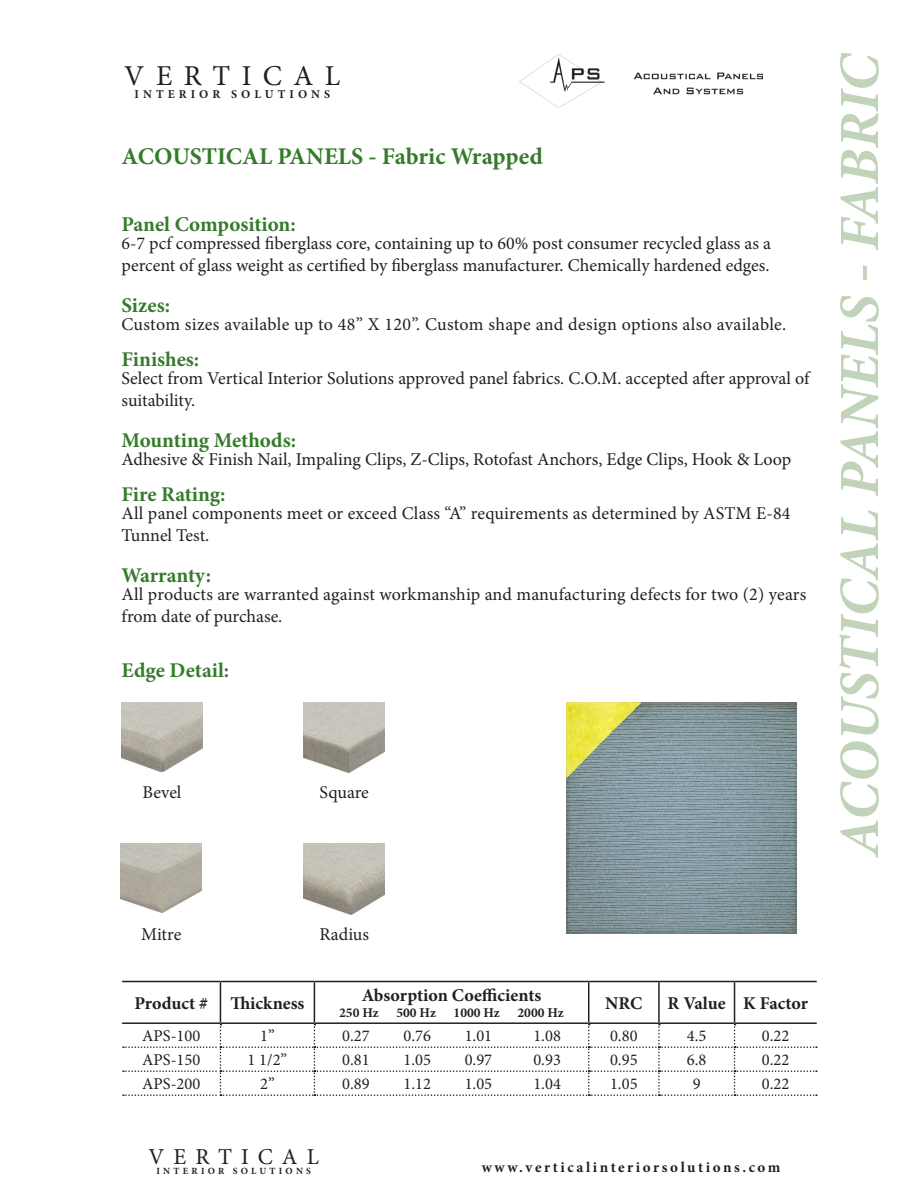
<style>
.page{position:relative;width:918px;height:1188px;background:#fff}
.page>*{position:absolute;margin:0;border:0;box-sizing:border-box;transform-origin:0 0}
.t1{font:italic 700 57px "Minion Pro";letter-spacing:-.005em;color:#c1d4b9}
.t2{font:28.8px "Minion Pro";letter-spacing:.4em;color:#231f20}
.t3{font:700 24px "Minion Pro";color:#357b2b}
.t4{font:22.8px "Minion Pro";letter-spacing:.4em;color:#231f20}
.t5{font:700 21px "Minion Pro";color:#357b2b}
.t6{font:18px/21.6px "Minion Pro";color:#231f20}
.t7{font:700 18px "Minion Pro";color:#231f20}
.t8{font:16.5px "Minion Pro";color:#231f20}
.t9{font:700 15px "Minion Pro";letter-spacing:.17em;color:#231f20}
.t10{font:700 13.5px "Minion Pro";color:#231f20}
.t11{font:700 12px "Minion Pro";letter-spacing:.34em;color:#231f20}
.t12{font:700 9.45px "Minion Pro";letter-spacing:.34em;color:#231f20}
</style>
<div class="page">
<img style="left:520px;top:55px;width:243px;height:52px">
<img style="left:122px;top:702px;width:80px;height:69px">
<img style="left:304px;top:702px;width:81px;height:70px">
<img style="left:121px;top:844px;width:81px;height:68px">
<img style="left:304px;top:844px;width:81px;height:70px">
<hr style="left:220px;top:981px;width:94px;height:1px;background:#231f20">
<hr style="left:314px;top:981px;width:275px;height:1px;background:#231f20">
<hr style="left:314px;top:982px;width:1px;height:40px;background:#231f20">
<hr style="left:589px;top:981px;width:70px;height:1px;background:#231f20">
<hr style="left:588px;top:982px;width:1px;height:40px;background:#231f20">
<hr style="left:659px;top:981px;width:76px;height:1px;background:#231f20">
<hr style="left:658px;top:982px;width:2px;height:40px;background:#231f20">
<hr style="left:220px;top:1022px;width:94px;height:2px;background:#231f20">
<hr style="left:314px;top:1022px;width:275px;height:2px;background:#231f20">
<hr style="left:589px;top:1022px;width:70px;height:2px;background:#231f20">
<hr style="left:659px;top:1022px;width:76px;height:2px;background:#231f20">
<hr style="left:122px;top:981px;width:98px;height:1px;background:#231f20">
<hr style="left:220px;top:982px;width:1px;height:40px;background:#231f20">
<hr style="left:122px;top:1022px;width:98px;height:2px;background:#231f20">
<hr style="left:735px;top:981px;width:82px;height:1px;background:#231f20">
<hr style="left:734px;top:982px;width:1px;height:40px;background:#231f20">
<hr style="left:735px;top:1022px;width:82px;height:2px;background:#231f20">
<svg style="left:123px;top:1024px;width:694px;height:72px"></svg>
<img style="left:567px;top:702px;width:229px;height:231px">
<h2 class="t2" style="left:124px;top:57px;width:217px">VERTICAL</h2>
<p class="t11" style="left:134px;top:86px;width:197px">INTERIOR SOLUTIONS</p>
<p class="t3" style="left:122px;top:139px;width:423px">ACOUSTICAL PANELS - Fabric Wrapped</p>
<p class="t5" style="left:122px;top:210px;width:176px">Panel Composition:</p>
<p class="t6" style="left:122px;top:233px;width:651px">6-7 pcf compressed fiberglass core, containing up to 60% post consumer recycled glass as a percent of glass weight as certified by fiberglass manufacturer. Chemically hardened edges.</p>
<p class="t5" style="left:122px;top:291px;width:50px">Sizes:</p>
<p class="t6" style="left:122px;top:314px;width:666px">Custom sizes available up to 48” X 120”. Custom shape and design options also available.</p>
<p class="t5" style="left:122px;top:345px;width:79px">Finishes:</p>
<p class="t6" style="left:122px;top:368px;width:689px">Select from Vertical Interior Solutions approved panel fabrics. C.O.M. accepted after approval of suitability.</p>
<p class="t5" style="left:122px;top:426px;width:176px">Mounting Methods:</p>
<p class="t6" style="left:122px;top:449px;width:671px">Adhesive &amp; Finish Nail, Impaling Clips, Z-Clips, Rotofast Anchors, Edge Clips, Hook &amp; Loop</p>
<p class="t5" style="left:122px;top:480px;width:105px">Fire Rating:</p>
<p class="t6" style="left:122px;top:503px;width:670px">All panel components meet or exceed Class “A” requirements as determined by ASTM E-84<br>Tunnel Test.</p>
<p class="t5" style="left:122px;top:561px;width:91px">Warranty:</p>
<p class="t6" style="left:122px;top:584px;width:686px">All products are warranted against workmanship and manufacturing defects for two (2) years from date of purchase.</p>
<p class="t5" style="left:122px;top:655px;width:109px">Edge Detail:</p>
<p class="t6" style="left:142px;top:782px;width:41px">Bevel</p>
<p class="t6" style="left:320px;top:782px;width:51px">Square</p>
<p class="t6" style="left:141px;top:923px;width:42px">Mitre</p>
<p class="t6" style="left:319px;top:923px;width:51px">Radius</p>
<p class="t7" style="left:134px;top:990px;width:75px">Product #</p>
<p class="t7" style="left:230px;top:990px;width:76px">Thickness</p>
<p class="t7" style="left:362px;top:982px;width:181px">Absorption Coefficients</p>
<p class="t10" style="left:339px;top:1003px;width:41px">250 Hz</p>
<p class="t10" style="left:396px;top:1003px;width:41px">500 Hz</p>
<p class="t10" style="left:454px;top:1003px;width:48px">1000 Hz</p>
<p class="t10" style="left:518px;top:1003px;width:48px">2000 Hz</p>
<p class="t7" style="left:605px;top:990px;width:39px">NRC</p>
<p class="t7" style="left:668px;top:990px;width:60px">R Value</p>
<p class="t7" style="left:743px;top:990px;width:66px">K Factor</p>
<p class="t8" style="left:142px;top:1025px;width:60px">APS-100</p>
<p class="t8" style="left:260px;top:1025px;width:16px">1”</p>
<p class="t8" style="left:342px;top:1025px;width:29px">0.27</p>
<p class="t8" style="left:403px;top:1025px;width:29px">0.76</p>
<p class="t8" style="left:465px;top:1025px;width:29px">1.01</p>
<p class="t8" style="left:533px;top:1025px;width:29px">1.08</p>
<p class="t8" style="left:610px;top:1025px;width:29px">0.80</p>
<p class="t8" style="left:687px;top:1025px;width:21px">4.5</p>
<p class="t8" style="left:762px;top:1025px;width:29px">0.22</p>
<p class="t8" style="left:142px;top:1049px;width:60px">APS-150</p>
<p class="t8" style="left:248px;top:1049px;width:41px">1 1/2”</p>
<p class="t8" style="left:342px;top:1049px;width:29px">0.81</p>
<p class="t8" style="left:403px;top:1049px;width:29px">1.05</p>
<p class="t8" style="left:465px;top:1049px;width:29px">0.97</p>
<p class="t8" style="left:533px;top:1049px;width:29px">0.93</p>
<p class="t8" style="left:610px;top:1049px;width:29px">0.95</p>
<p class="t8" style="left:687px;top:1049px;width:21px">6.8</p>
<p class="t8" style="left:762px;top:1049px;width:29px">0.22</p>
<p class="t8" style="left:142px;top:1073px;width:60px">APS-200</p>
<p class="t8" style="left:260px;top:1073px;width:16px">2”</p>
<p class="t8" style="left:342px;top:1073px;width:29px">0.89</p>
<p class="t8" style="left:403px;top:1073px;width:29px">1.12</p>
<p class="t8" style="left:465px;top:1073px;width:29px">1.05</p>
<p class="t8" style="left:533px;top:1073px;width:29px">1.04</p>
<p class="t8" style="left:610px;top:1073px;width:29px">1.05</p>
<p class="t8" style="left:693px;top:1073px;width:9px">9</p>
<p class="t8" style="left:762px;top:1073px;width:29px">0.22</p>
<p class="t4" style="left:149px;top:1142px;width:172px">VERTICAL</p>
<p class="t12" style="left:157px;top:1165px;width:156px">INTERIOR SOLUTIONS</p>
<p class="t9" style="left:482px;top:1157px;width:300px">www.verticalinteriorsolutions.com</p>
<p class="t1" style="left:819px;top:857px;width:805px;rotate:-90deg">ACOUSTICAL PANELS - FABRIC</p>
</div>
